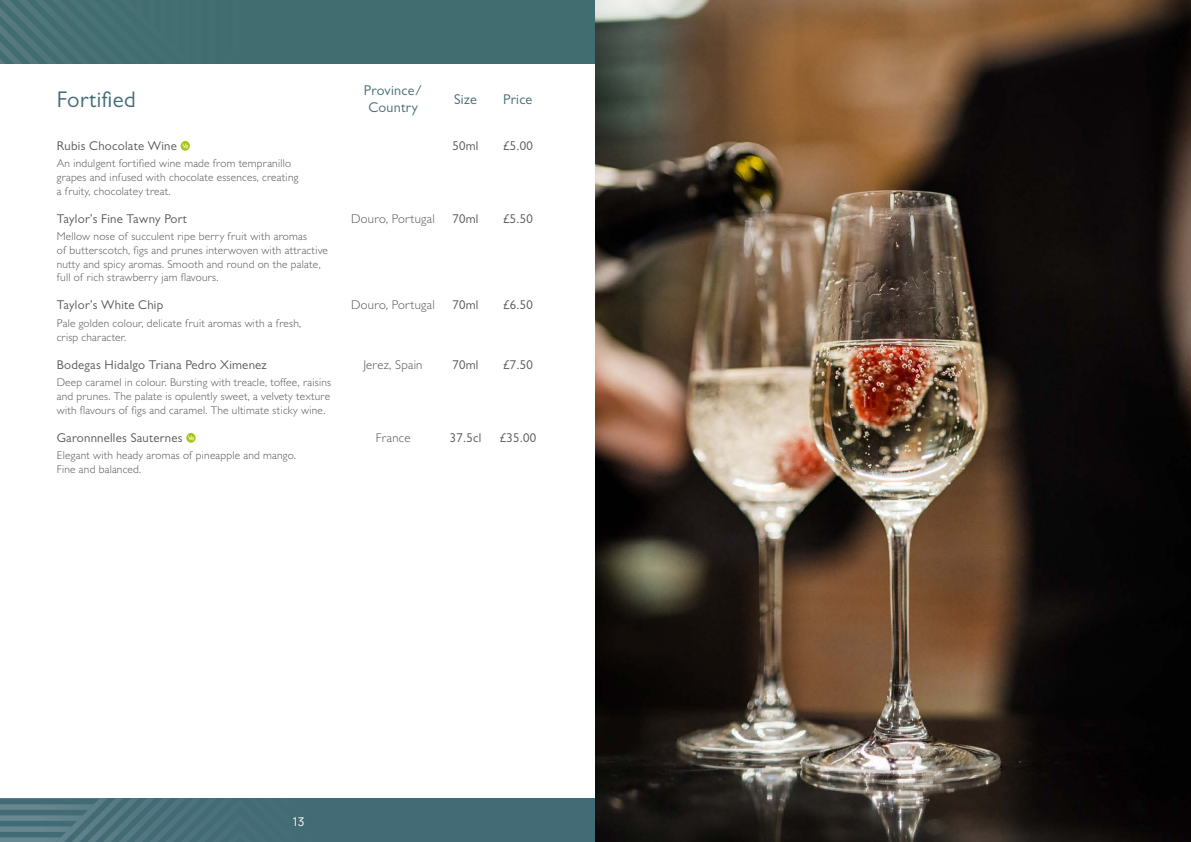
<style>
.page{position:relative;width:1191px;height:842px;background:#fff}
.page>*{position:absolute;margin:0;border:0;box-sizing:border-box;transform-origin:0 0}
.t1{font:22.7px "Gill Sans";letter-spacing:.02em;color:#436b75}
.t2{font:14.2px/17px "Gill Sans";letter-spacing:.02em;color:#436b75;text-align:center}
.t3{font:12.8px "Gill Sans";letter-spacing:.02em;color:#575756}
.t4{font:300 12.8px "Gill Sans";letter-spacing:.02em;color:#575756}
.t5{font:200 12px "Manrope";color:#fff}
.t6{font:300 11.4px/13.6px "Gill Sans";letter-spacing:.02em;color:#575756}
</style>
<div class="page">
<svg style="left:0;top:798px;width:595px;height:44px;background:#476e78"></svg>
<svg style="left:181px;top:141px;width:9px;height:10px"></svg>
<svg style="left:182px;top:143px;width:6px;height:5px"></svg>
<svg style="left:186px;top:433px;width:10px;height:10px"></svg>
<svg style="left:188px;top:435px;width:6px;height:5px"></svg>
<div style="left:0;top:0;width:604px;height:63px;background:#416d71"></div>
<svg style="left:0;top:0;width:71px;height:63px"></svg>
<img style="left:595px;top:0;width:596px;height:842px">
<h1 class="t1" style="left:57px;top:86px;width:80px">Fortified</h1>
<p class="t2" style="left:364px;top:82px;width:60px">Province/<br>Country</p>
<p class="t2" style="left:454px;top:91px;width:24px">Size</p>
<p class="t2" style="left:503px;top:91px;width:31px">Price</p>
<p class="t3" style="left:57px;top:138px;width:122px">Rubis Chocolate Wine</p>
<p class="t6" style="left:57px;top:156px;width:243px">An indulgent fortified wine made from tempranillo grapes and infused with chocolate essences, creating a fruity, chocolatey treat.</p>
<p class="t3" style="left:452px;top:138px;width:27px">50ml</p>
<p class="t3" style="left:503px;top:138px;width:32px">£5.00</p>
<p class="t3" style="left:57px;top:211px;width:132px">Taylor’s Fine Tawny Port</p>
<p class="t6" style="left:57px;top:229px;width:273px">Mellow nose of succulent ripe berry fruit with aromas<br>of butterscotch, figs and prunes interwoven with attractive nutty and spicy aromas. Smooth and round on the palate, full of rich strawberry jam flavours.</p>
<p class="t3" style="left:57px;top:298px;width:108px">Taylor’s White Chip</p>
<p class="t6" style="left:57px;top:316px;width:246px">Pale golden colour, delicate fruit aromas with a fresh, crisp character.</p>
<p class="t3" style="left:57px;top:357px;width:211px">Bodegas Hidalgo Triana Pedro Ximenez</p>
<p class="t6" style="left:57px;top:375px;width:276px;text-align:justify">Deep caramel in colour. Bursting with treacle, toffee, raisins and prunes. The palate is opulently sweet, a velvety texture with flavours of figs and caramel. The ultimate sticky wine.</p>
<p class="t3" style="left:57px;top:430px;width:127px">Garonnnelles Sauternes</p>
<p class="t6" style="left:57px;top:448px;width:240px">Elegant with heady aromas of pineapple and mango.<br>Fine and balanced.</p>
<p class="t4" style="left:351px;top:211px;width:85px">Douro, Portugal</p>
<p class="t3" style="left:452px;top:211px;width:27px">70ml</p>
<p class="t3" style="left:503px;top:211px;width:32px">£5.50</p>
<p class="t4" style="left:351px;top:297px;width:85px">Douro, Portugal</p>
<p class="t3" style="left:452px;top:298px;width:27px">70ml</p>
<p class="t3" style="left:503px;top:298px;width:32px">£6.50</p>
<p class="t4" style="left:364px;top:357px;width:60px">Jerez, Spain</p>
<p class="t3" style="left:452px;top:357px;width:27px">70ml</p>
<p class="t3" style="left:503px;top:357px;width:32px">£7.50</p>
<p class="t4" style="left:376px;top:430px;width:36px">France</p>
<p class="t3" style="left:450px;top:430px;width:33px">37.5cl</p>
<p class="t3" style="left:499px;top:430px;width:38px">£35.00</p>
<p class="t5" style="left:293px;top:814px;width:13px">13</p>
</div>
